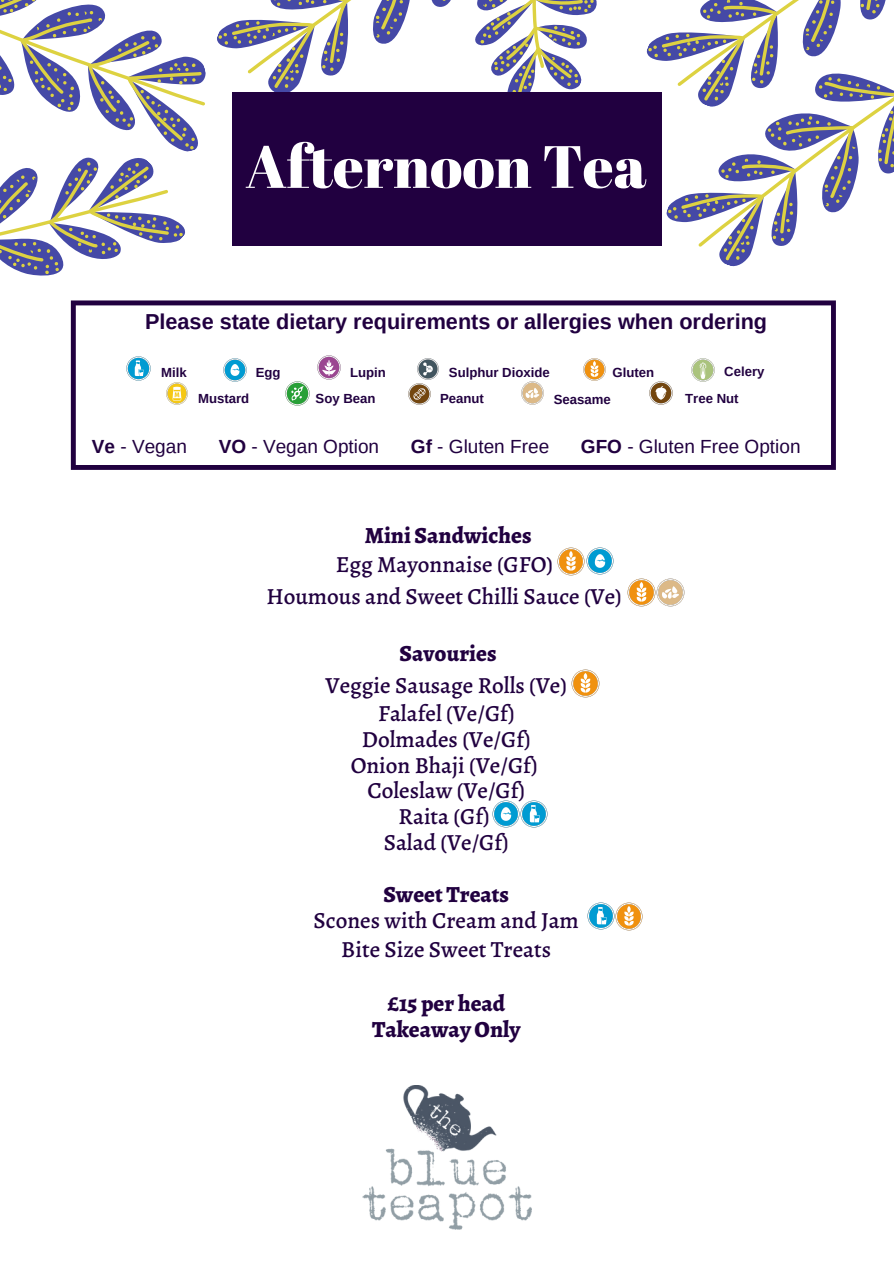
<style>
.page{position:relative;width:894px;height:1264px;background:#fff}
.page>*{position:absolute;margin:0;border:0;box-sizing:border-box;transform-origin:0 0}
.t1{font:59.55px "Abril Fatface";color:#fff}
.t2{font:500 23.1px/25.8px "Alegreya";color:#210040;text-align:center}
.t3{font:800 23.1px/25.8px "Alegreya";color:#210040;text-align:center}
.t4{font:700 21.6px "Arimo";color:#210040}
.t5{font:19.05px "Arimo";color:#210040}
.t6{font:700 13.2px "Arimo";color:#210040}
.s1{font-weight:700}
.s2{font-weight:800}
</style>
<div class="page">
<svg style="left:224px;top:0;width:411px;height:187px"></svg>
<div style="left:233px;top:93px;width:428px;height:153px;background:#210040"></div>
<svg style="left:661px;top:205px;width:184px;height:145px"></svg>
<svg style="left:635px;top:92px;width:213px;height:113px"></svg>
<svg style="left:638px;top:0;width:255px;height:200px"></svg>
<img style="left:362px;top:1085px;width:169px;height:144px">
<svg style="left:201px;top:300px;width:634px;height:170px"></svg>
<img style="left:222px;top:357px;width:25px;height:25px">
<img style="left:316px;top:354px;width:26px;height:26px">
<img style="left:416px;top:357px;width:23px;height:24px">
<img style="left:582px;top:357px;width:24px;height:24px">
<img style="left:690px;top:357px;width:25px;height:25px">
<img style="left:285px;top:381px;width:25px;height:25px">
<img style="left:407px;top:382px;width:24px;height:24px">
<img style="left:520px;top:380px;width:24px;height:25px">
<img style="left:648px;top:380px;width:24px;height:25px">
<svg style="left:0;top:0;width:201px;height:470px"></svg>
<img style="left:557px;top:547px;width:57px;height:29px">
<img style="left:627px;top:578px;width:58px;height:29px">
<img style="left:571px;top:669px;width:29px;height:29px">
<img style="left:492px;top:800px;width:56px;height:28px">
<img style="left:587px;top:902px;width:56px;height:29px">
<p class="t1" style="left:245px;top:125px;width:402px">Afternoon Tea</p>
<h2 class="t4" style="left:145px;top:310px;width:623px">Please state dietary requirements or allergies when ordering</h2>
<p class="t6" style="left:161px;top:365px;width:27px">Milk</p>
<p class="t6" style="left:350px;top:365px;width:37px">Lupin</p>
<p class="t6" style="left:612px;top:365px;width:43px">Gluten</p>
<p class="t6" style="left:724px;top:364px;width:42px">Celery</p>
<p class="t6" style="left:198px;top:391px;width:53px">Mustard</p>
<p class="t6" style="left:315px;top:391px;width:61px">Soy Bean</p>
<p class="t6" style="left:440px;top:391px;width:45px">Peanut</p>
<p class="t6" style="left:553px;top:392px;width:59px">Seasame</p>
<p class="t6" style="left:685px;top:391px;width:55px">Tree Nut</p>
<p class="t6" style="left:256px;top:365px;width:26px">Egg</p>
<h1 class="t6" style="left:449px;top:365px;width:102px">Sulphur Dioxide</h1>
<p class="t5" style="left:92px;top:436px;width:96px"><span class="s1">Ve</span> - Vegan</p>
<p class="t5" style="left:218px;top:436px;width:162px"><span class="s1">VO</span> - Vegan Option</p>
<p class="t5" style="left:411px;top:436px;width:140px"><span class="s1">Gf</span> - Gluten Free</p>
<p class="t5" style="left:580px;top:436px;width:221px"><span class="s1">GFO</span> - Gluten Free Option</p>
<p class="t2" style="left:335px;top:520px;width:219px;line-height:29.2px"><span class="s2">Mini Sandwiches<br></span>Egg Mayonnaise (GFO)</p>
<p class="t2" style="left:266px;top:583px;width:357px">Houmous and Sweet Chilli Sauce (Ve)</p>
<p class="t2" style="left:325px;top:637px;width:243px;line-height:31.5px"><span class="s2">Savouries<br></span>Veggie Sausage Rolls (Ve)</p>
<p class="t2" style="left:350px;top:700px;width:188px">Falafel (Ve/Gf)<br>Dolmades (Ve/Gf)<br>Onion Bhaji (Ve/Gf)<br>Coleslaw (Ve/Gf)<br>Raita (Gf)<br>Salad (Ve/Gf)</p>
<p class="t2" style="left:313px;top:881px;width:267px"><span class="s2">Sweet Treats<br></span>Scones with Cream and Jam</p>
<p class="t2" style="left:341px;top:936px;width:211px">Bite Size Sweet Treats</p>
<p class="t3" style="left:372px;top:990px;width:150px">£15 per head<br>Takeaway Only</p>
</div>
